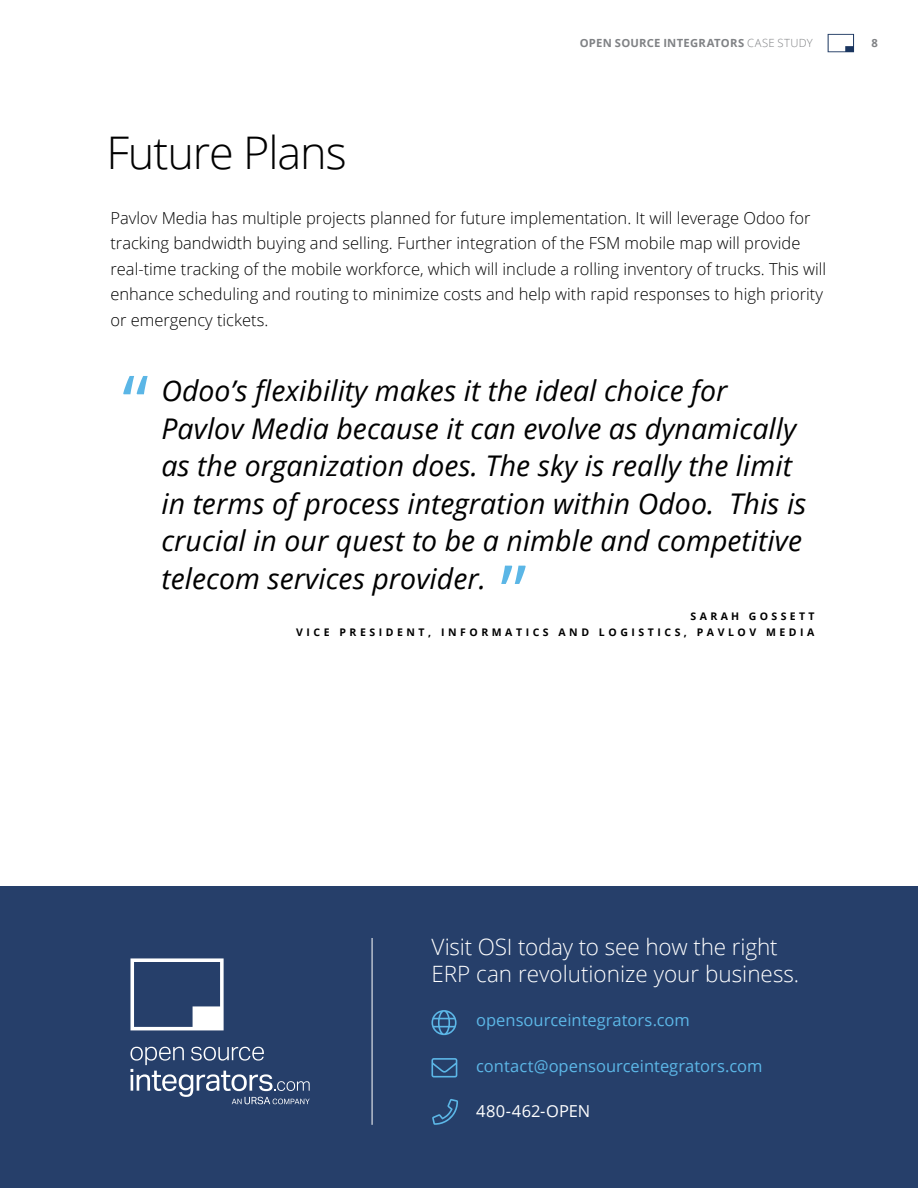
<style>
.page{position:relative;width:918px;height:1188px;background:#fff}
.page>*{position:absolute;margin:0;border:0;box-sizing:border-box;transform-origin:0 0}
.t1{font:300 45px "Open Sans";letter-spacing:-.025em;color:#000}
.t2{font:italic 28.5px/37.5px "Open Sans";color:#000}
.t3{font:300 22.5px/27px "Open Sans";color:#fff}
.t4{font:300 16.5px/25.5px "Open Sans";color:#000}
.t5{font:16.5px "Open Sans";color:#5cb7e7}
.t6{font:16.5px "Open Sans";letter-spacing:.005em;color:#fff}
.t7{font:700 11.25px "Open Sans";letter-spacing:.02em;color:#808285}
.t8{font:700 10.5px/15.6px "Open Sans";letter-spacing:.335em;color:#000;text-align:right}
.s1{font-weight:300}
</style>
<div class="page">
<svg style="left:828px;top:34px;width:26px;height:18px"></svg>
<div style="left:0;top:887px;width:918px;height:301px;background:#263f6a"></div>
<svg style="left:131px;top:958px;width:93px;height:72px"></svg>
<svg style="left:130px;top:1047px;width:180px;height:57px"></svg>
<hr style="left:372px;top:938px;width:1px;height:187px;background:#fff">
<svg style="left:431px;top:1010px;width:26px;height:25px"></svg>
<svg style="left:431px;top:1058px;width:26px;height:19px"></svg>
<svg style="left:432px;top:1099px;width:26px;height:26px"></svg>
<svg style="left:123px;top:376px;width:25px;height:18px"></svg>
<svg style="left:501px;top:566px;width:25px;height:18px"></svg>
<h1 class="t1" style="left:106px;top:122px;width:242px">Future Plans</h1>
<p class="t7" style="left:580px;top:35px;width:234px">OPEN SOURCE INTEGRATORS <span class="s1">CASE STUDY</span></p>
<p class="t7" style="left:872px;top:35px;width:8px">8</p>
<p class="t4" style="left:110px;top:205px;width:717px">Pavlov Media has multiple projects planned for future implementation. It will leverage Odoo for tracking bandwidth buying and selling. Further integration of the FSM mobile map will provide real-time tracking of the mobile workforce, which will include a rolling inventory of trucks. This will enhance scheduling and routing to minimize costs and help with rapid responses to high priority or emergency tickets.</p>
<p class="t2" style="left:161px;top:371px;width:647px">Odoo’s flexibility makes it the ideal choice for Pavlov Media because it can evolve as dynamically as the organization does. The sky is really the limit in terms of process integration within Odoo. This is crucial in our quest to be a nimble and competitive telecom services provider.</p>
<p class="t8" style="left:296px;top:608px;width:520px">SARAH GOSSETT<br>VICE PRESIDENT, INFORMATICS AND LOGISTICS, PAVLOV MEDIA</p>
<h3 class="t3" style="left:431px;top:933px;width:369px">Visit OSI today to see how the right<br>ERP can revolutionize your business.</h3>
<p class="t5" style="left:476px;top:1009px;width:215px">opensourceintegrators.com</p>
<p class="t5" style="left:476px;top:1054px;width:288px">contact@opensourceintegrators.com</p>
<p class="t6" style="left:476px;top:1100px;width:116px">480-462-OPEN</p>
</div>
